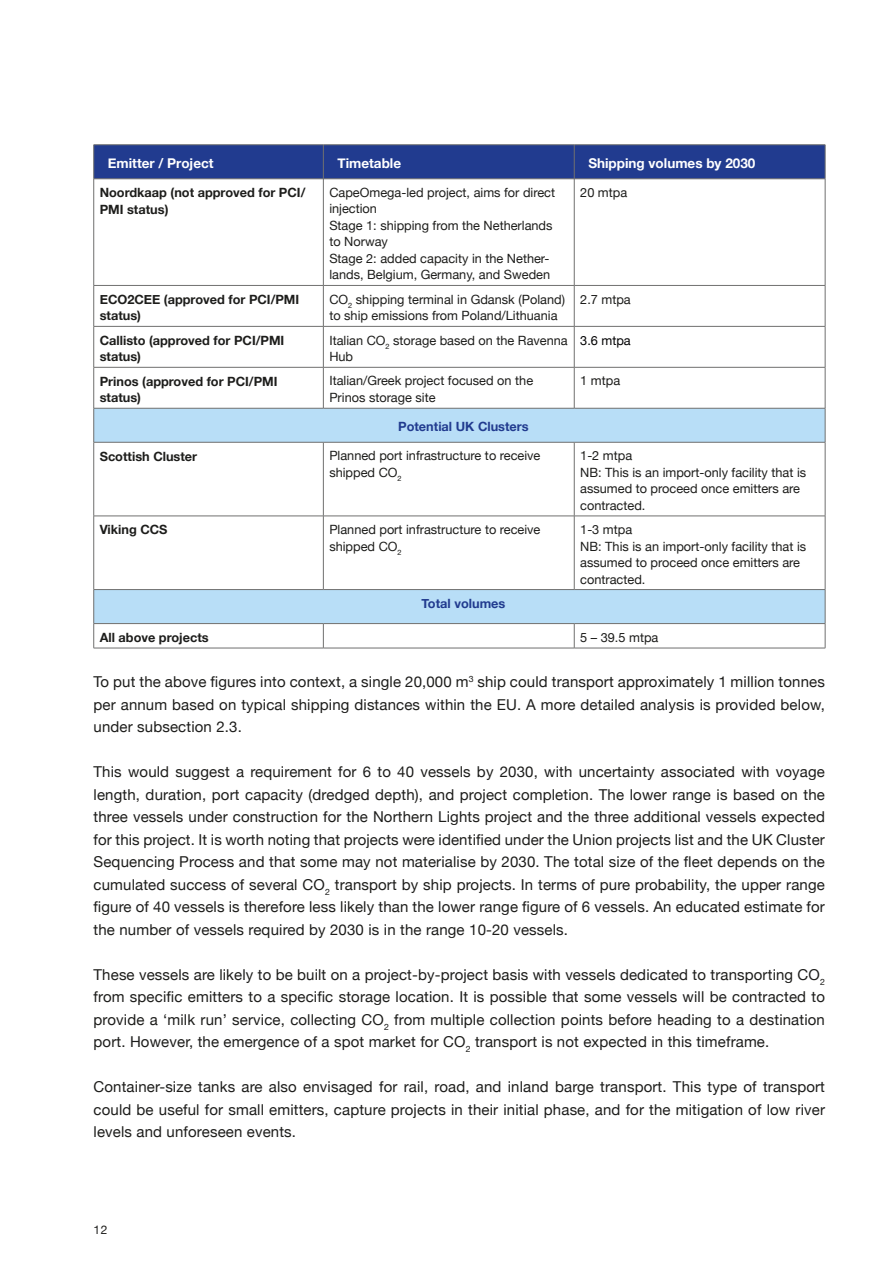
<style>
.page{position:relative;width:893px;height:1263px;background:#fff}
.page>*{position:absolute;margin:0;border:0;box-sizing:border-box;transform-origin:0 0}
.t1{font:15px/22.5px "Helvetica Neue";letter-spacing:.01em;color:#1d1d1b;text-align:justify}
.t2{font:700 13.5px "Helvetica Neue";color:#fff}
.t3{font:12.75px/16.5px "Helvetica Neue";color:#1d1d1b}
.t4{font:700 12.75px/16.5px "Helvetica Neue";color:#1d1d1b}
.t5{font:700 12.75px "Helvetica Neue";color:#213b8f}
.t6{font:12.75px "Helvetica Neue";color:#020203}
.t7{font:12px "Helvetica Neue";color:#1d1d1b}
</style>
<div class="page">
<div style="left:94px;top:145px;width:731px;height:34px;background:#213b8f"></div>
<svg style="left:94px;top:409px;width:731px;height:214px"></svg>
<hr style="left:94px;top:144px;width:229px;height:1px;background:#70706f">
<hr style="left:93px;top:145px;width:1px;height:34px;background:#70706f">
<hr style="left:323px;top:144px;width:251px;height:1px;background:#70706f">
<hr style="left:323px;top:145px;width:1px;height:34px;background:#70706f">
<hr style="left:574px;top:144px;width:251px;height:1px;background:#70706f">
<hr style="left:574px;top:145px;width:1px;height:34px;background:#70706f">
<hr style="left:825px;top:145px;width:1px;height:34px;background:#70706f">
<hr style="left:94px;top:179px;width:229px;height:1px;background:#70706f">
<hr style="left:323px;top:179px;width:251px;height:1px;background:#70706f">
<hr style="left:574px;top:179px;width:251px;height:1px;background:#70706f">
<hr style="left:93px;top:179px;width:1px;height:106px;background:#70706f">
<hr style="left:323px;top:179px;width:1px;height:106px;background:#70706f">
<hr style="left:574px;top:179px;width:1px;height:106px;background:#70706f">
<hr style="left:825px;top:179px;width:1px;height:106px;background:#70706f">
<hr style="left:94px;top:285px;width:229px;height:1px;background:#70706f">
<hr style="left:93px;top:286px;width:1px;height:40px;background:#70706f">
<hr style="left:323px;top:285px;width:251px;height:1px;background:#70706f">
<hr style="left:323px;top:286px;width:1px;height:40px;background:#70706f">
<hr style="left:574px;top:285px;width:251px;height:1px;background:#70706f">
<hr style="left:574px;top:286px;width:1px;height:40px;background:#70706f">
<hr style="left:825px;top:286px;width:1px;height:40px;background:#70706f">
<hr style="left:94px;top:326px;width:229px;height:1px;background:#70706f">
<hr style="left:93px;top:327px;width:1px;height:40px;background:#70706f">
<hr style="left:323px;top:326px;width:251px;height:1px;background:#70706f">
<hr style="left:323px;top:327px;width:1px;height:40px;background:#70706f">
<hr style="left:574px;top:326px;width:251px;height:1px;background:#70706f">
<hr style="left:574px;top:327px;width:1px;height:40px;background:#70706f">
<hr style="left:825px;top:327px;width:1px;height:40px;background:#70706f">
<hr style="left:94px;top:367px;width:229px;height:1px;background:#70706f">
<hr style="left:93px;top:367px;width:1px;height:41px;background:#70706f">
<hr style="left:323px;top:367px;width:251px;height:1px;background:#70706f">
<hr style="left:323px;top:367px;width:1px;height:41px;background:#70706f">
<hr style="left:574px;top:367px;width:251px;height:1px;background:#70706f">
<hr style="left:574px;top:367px;width:1px;height:41px;background:#70706f">
<hr style="left:825px;top:367px;width:1px;height:41px;background:#70706f">
<hr style="left:94px;top:408px;width:229px;height:1px;background:#70706f">
<hr style="left:93px;top:408px;width:1px;height:34px;background:#70706f">
<hr style="left:323px;top:408px;width:251px;height:1px;background:#70706f">
<hr style="left:574px;top:408px;width:251px;height:1px;background:#70706f">
<hr style="left:825px;top:408px;width:1px;height:34px;background:#70706f">
<hr style="left:94px;top:442px;width:229px;height:1px;background:#70706f">
<hr style="left:93px;top:442px;width:1px;height:74px;background:#70706f">
<hr style="left:323px;top:442px;width:251px;height:1px;background:#70706f">
<hr style="left:323px;top:442px;width:1px;height:74px;background:#70706f">
<hr style="left:574px;top:442px;width:251px;height:1px;background:#70706f">
<hr style="left:574px;top:442px;width:1px;height:74px;background:#70706f">
<hr style="left:825px;top:442px;width:1px;height:74px;background:#70706f">
<hr style="left:94px;top:516px;width:229px;height:1px;background:#70706f">
<hr style="left:93px;top:516px;width:1px;height:73px;background:#70706f">
<hr style="left:323px;top:516px;width:251px;height:1px;background:#70706f">
<hr style="left:323px;top:516px;width:1px;height:73px;background:#70706f">
<hr style="left:574px;top:516px;width:251px;height:1px;background:#70706f">
<hr style="left:574px;top:516px;width:1px;height:73px;background:#70706f">
<hr style="left:825px;top:516px;width:1px;height:73px;background:#70706f">
<hr style="left:94px;top:589px;width:229px;height:1px;background:#70706f">
<hr style="left:93px;top:590px;width:1px;height:33px;background:#70706f">
<hr style="left:323px;top:589px;width:251px;height:1px;background:#70706f">
<hr style="left:574px;top:589px;width:251px;height:1px;background:#70706f">
<hr style="left:825px;top:590px;width:1px;height:33px;background:#70706f">
<hr style="left:94px;top:623px;width:229px;height:1px;background:#70706f">
<svg style="left:93px;top:624px;width:1px;height:24px"></svg>
<hr style="left:323px;top:623px;width:251px;height:1px;background:#70706f">
<svg style="left:323px;top:624px;width:1px;height:24px"></svg>
<hr style="left:574px;top:623px;width:251px;height:1px;background:#70706f">
<svg style="left:574px;top:624px;width:1px;height:24px"></svg>
<svg style="left:825px;top:624px;width:1px;height:24px"></svg>
<hr style="left:94px;top:648px;width:229px;height:1px;background:#70706f">
<hr style="left:323px;top:648px;width:251px;height:1px;background:#70706f">
<hr style="left:574px;top:648px;width:251px;height:1px;background:#70706f">
<p class="t2" style="left:108px;top:153px;width:107px">Emitter / Project</p>
<p class="t2" style="left:337px;top:153px;width:65px">Timetable</p>
<p class="t2" style="left:588px;top:153px;width:169px">Shipping volumes by 2030</p>
<p class="t4" style="left:100px;top:185px;width:207px">Noordkaap (not approved for PCI/<br>PMI status)</p>
<p class="t3" style="left:329px;top:185px;width:227px">CapeOmega-led project, aims for direct injection<br>Stage 1: shipping from the Netherlands to Norway<br>Stage 2: added capacity in the Nether&shy;lands, Belgium, Germany, and Sweden</p>
<p class="t3" style="left:580px;top:185px;width:49px">20 mtpa</p>
<p class="t4" style="left:100px;top:291px;width:201px">ECO2CEE (approved for PCI/PMI status)</p>
<p class="t3" style="left:329px;top:291px;width:237px">CO<sub>2</sub> shipping terminal in Gdansk (Poland) to ship emissions from Poland/Lithuania</p>
<p class="t3" style="left:580px;top:291px;width:52px">2.7 mtpa</p>
<p class="t4" style="left:100px;top:332px;width:186px">Callisto (approved for PCI/PMI status)</p>
<p class="t3" style="left:329px;top:332px;width:240px">Italian CO<sub>2</sub> storage based on the Ravenna<br>Hub</p>
<p class="t6" style="left:580px;top:331px;width:52px">3.6 mtpa</p>
<p class="t4" style="left:100px;top:373px;width:179px">Prinos (approved for PCI/PMI status)</p>
<p class="t3" style="left:329px;top:373px;width:205px">Italian/Greek project focused on the<br>Prinos storage site</p>
<p class="t3" style="left:580px;top:373px;width:41px">1 mtpa</p>
<p class="t5" style="left:398px;top:417px;width:132px">Potential UK Clusters</p>
<p class="t4" style="left:100px;top:448px;width:99px">Scottish Cluster</p>
<p class="t3" style="left:329px;top:448px;width:213px">Planned port infrastructure to receive shipped CO<sub>2</sub></p>
<p class="t3" style="left:580px;top:448px;width:227px">1-2 mtpa<br>NB: This is an import-only facility that is assumed to proceed once emitters are contracted.</p>
<p class="t4" style="left:100px;top:522px;width:69px">Viking CCS</p>
<p class="t3" style="left:329px;top:522px;width:213px">Planned port infrastructure to receive shipped CO<sub>2</sub></p>
<p class="t3" style="left:580px;top:522px;width:227px">1-3 mtpa<br>NB: This is an import-only facility that is assumed to proceed once emitters are contracted.</p>
<p class="t5" style="left:422px;top:593px;width:85px">Total volumes</p>
<p class="t4" style="left:100px;top:629px;width:111px">All above projects</p>
<p class="t3" style="left:580px;top:630px;width:80px">5 – 39.5 mtpa</p>
<p class="t1" style="left:94px;top:671px;width:733px">To put the above figures into context, a single 20,000 m<sup>3</sup> ship could transport approximately 1 million tonnes per annum based on typical shipping distances within the EU. A more detailed analysis is provided below, under subsection 2.3.</p>
<p class="t1" style="left:94px;top:761px;width:733px">This would suggest a requirement for 6 to 40 vessels by 2030, with uncertainty associated with voyage length, duration, port capacity (dredged depth), and project completion. The lower range is based on the three vessels under construction for the Northern Lights project and the three additional vessels expected for this project. It is worth noting that projects were identified under the Union projects list and the UK Cluster Sequencing Process and that some may not materialise by 2030. The total size of the fleet depends on the cumulated success of several CO<sub>2</sub> transport by ship projects. In terms of pure probability, the upper range figure of 40 vessels is therefore less likely than the lower range figure of 6 vessels. An educated estimate for the number of vessels required by 2030 is in the range 10-20 vessels.</p>
<p class="t1" style="left:94px;top:964px;width:733px">These vessels are likely to be built on a project-by-project basis with vessels dedicated to transporting CO<sub>2 </sub>from specific emitters to a specific storage location. It is possible that some vessels will be contracted to provide a ‘milk run’ service, collecting CO<sub>2</sub> from multiple collection points before heading to a destination port. However, the emergence of a spot market for CO<sub>2</sub> transport is not expected in this timeframe.</p>
<p class="t1" style="left:94px;top:1076px;width:733px">Container-size tanks are also envisaged for rail, road, and inland barge transport. This type of transport could be useful for small emitters, capture projects in their initial phase, and for the mitigation of low river levels and unforeseen events.</p>
<p class="t7" style="left:94px;top:1221px;width:15px">12</p>
</div>
